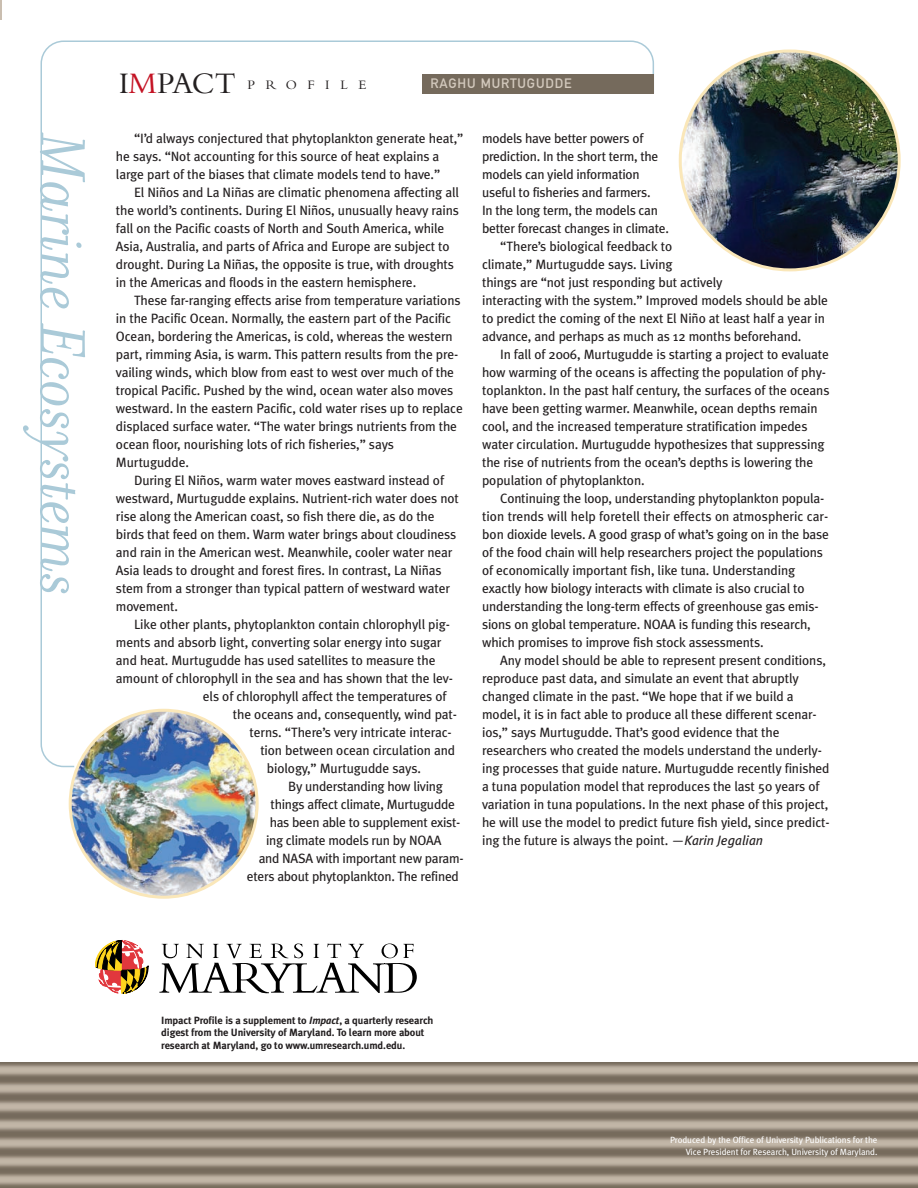
<style>
.page{position:relative;width:918px;height:1188px;background:#fff}
.page>*{position:absolute;margin:0;border:0;box-sizing:border-box;transform-origin:0 0}
.t1{font:italic 68.1px "Filosofia";letter-spacing:-.005em;color:#aacad8}
.t2{font:31.2px "Bembo";letter-spacing:-.02em;color:#231f20}
.t3{font:13.5px/18px "Meta Plus";letter-spacing:-.01em;color:#231f20}
.t4{font:13.5px "DIN Mittelschrift";letter-spacing:.06em;color:#d3c9bd}
.t5{font:13.5px "Bembo";letter-spacing:.785em;color:#231f20}
.t6{font:700 10.5px/12.6px "Meta Plus";letter-spacing:-.01em;color:#231f20}
.t7{font:9px/12px "Meta Plus";letter-spacing:-.01em;color:#fff;text-align:right}
.s1{color:#c41324}
.s2{font-style:italic}
</style>
<div class="page">
<img style="left:0;top:1063px;width:918px;height:125px">
<svg style="left:40px;top:40px;width:614px;height:727px"></svg>
<div style="left:74px;top:93px;width:617px;height:721px;background:#fff;border-radius:22px"></div>
<div style="left:422px;top:74px;width:232px;height:19px;background:#756a5c"></div>
<svg style="left:95px;top:941px;width:53px;height:52px"></svg>
<svg style="left:159px;top:944px;width:258px;height:50px"></svg>
<img style="left:679px;top:50px;width:222px;height:221px">
<hr style="left:0;top:0;width:2px;height:20px;background:#cabeb0">
<img style="left:69px;top:709px;width:190px;height:190px">
<h1 class="t1" style="left:105px;top:133px;width:466px;rotate:90deg">Marine Ecosystems</h1>
<h2 class="t2" style="left:119px;top:72px;width:118px">I<span class="s1">M</span>PACT</h2>
<p class="t5" style="left:248px;top:80px;width:120px">PROFILE</p>
<p class="t4" style="left:430px;top:79px;width:143px">RAGHU MURTUGUDDE</p>
<p class="t3" style="left:116px;top:130px;width:349px;text-indent:18px">“I’d always conjectured that phytoplankton generate heat,” he says. “Not accounting for this source of heat explains a large part of the biases that climate models tend to have.”</p>
<p class="t3" style="left:116px;top:184px;width:345px;text-indent:18px">El Niños and La Niñas are climatic phenomena affecting all the world’s continents. During El Niños, unusually heavy rains fall on the Pacific coasts of North and South America, while Asia, Australia, and parts of Africa and Europe are subject to drought. During La Niñas, the opposite is true, with droughts in the Americas and floods in the eastern hemisphere.</p>
<p class="t3" style="left:116px;top:292px;width:349px;text-indent:18px">These far-ranging effects arise from temperature variations in the Pacific Ocean. Normally, the eastern part of the Pacific Ocean, bordering the Americas, is cold, whereas the western part, rimming Asia, is warm. This pattern results from the pre&shy;vailing winds, which blow from east to west over much of the tropical Pacific. Pushed by the wind, ocean water also moves westward. In the eastern Pacific, cold water rises up to replace displaced surface water. “The water brings nutrients from the ocean floor, nourishing lots of rich fisheries,” says Murtugudde.</p>
<p class="t3" style="left:116px;top:472px;width:344px;text-indent:18px">During El Niños, warm water moves eastward instead of westward, Murtugudde explains. Nutrient-rich water does not rise along the American coast, so fish there die, as do the birds that feed on them. Warm water brings about cloudiness and rain in the American west. Meanwhile, cooler water near Asia leads to drought and forest fires. In contrast, La Niñas stem from a stronger than typical pattern of westward water movement.</p>
<p class="t3" style="left:134px;top:616px;width:317px">Like other plants, phytoplankton contain chlorophyll pig-</p>
<p class="t3" style="left:116px;top:634px;width:327px">ments and absorb light, converting solar energy into sugar</p>
<p class="t3" style="left:116px;top:652px;width:321px">and heat. Murtugudde has used satellites to measure the</p>
<p class="t3" style="left:116px;top:670px;width:339px">amount of chlorophyll in the sea and has shown that the lev-</p>
<p class="t3" style="left:203px;top:688px;width:245px">els of chlorophyll affect the temperatures of</p>
<p class="t3" style="left:233px;top:706px;width:226px">the oceans and, consequently, wind pat-</p>
<p class="t3" style="left:250px;top:724px;width:204px">terns. “There’s very intricate interac-</p>
<p class="t3" style="left:260px;top:742px;width:196px">tion between ocean circulation and</p>
<p class="t3" style="left:267px;top:760px;width:156px">biology,” Murtugudde says.</p>
<p class="t3" style="left:288px;top:778px;width:156px">By understanding how living</p>
<p class="t3" style="left:271px;top:796px;width:186px">things affect climate, Murtugudde</p>
<p class="t3" style="left:270px;top:814px;width:192px">has been able to supplement exist-</p>
<p class="t3" style="left:266px;top:832px;width:177px">ing climate models run by NOAA</p>
<p class="t3" style="left:259px;top:850px;width:207px">and NASA with important new param-</p>
<p class="t3" style="left:247px;top:868px;width:213px">eters about phytoplankton. The refined</p>
<p class="t3" style="left:482px;top:130px;width:163px">models have better powers of</p>
<p class="t3" style="left:482px;top:148px;width:178px">prediction. In the short term, the</p>
<p class="t3" style="left:482px;top:166px;width:159px">models can yield information</p>
<p class="t3" style="left:482px;top:184px;width:170px">useful to fisheries and farmers.</p>
<p class="t3" style="left:482px;top:202px;width:177px">In the long term, the models can</p>
<p class="t3" style="left:482px;top:220px;width:188px">better forecast changes in climate.</p>
<p class="t3" style="left:500px;top:238px;width:174px">“There’s biological feedback to</p>
<p class="t3" style="left:482px;top:256px;width:192px">climate,” Murtugudde says. Living</p>
<p class="t3" style="left:482px;top:274px;width:242px">things are “not just responding but actively</p>
<p class="t3" style="left:482px;top:292px;width:347px">interacting with the system.” Improved models should be able</p>
<p class="t3" style="left:482px;top:310px;width:345px">to predict the coming of the next El Niño at least half a year in</p>
<p class="t3" style="left:482px;top:328px;width:321px">advance, and perhaps as much as 12 months beforehand.</p>
<p class="t3" style="left:500px;top:346px;width:330px">In fall of 2006, Murtugudde is starting a project to evaluate</p>
<p class="t3" style="left:482px;top:364px;width:346px">how warming of the oceans is affecting the population of phy-</p>
<p class="t3" style="left:482px;top:382px;width:349px">toplankton. In the past half century, the surfaces of the oceans</p>
<p class="t3" style="left:482px;top:400px;width:337px">have been getting warmer. Meanwhile, ocean depths remain</p>
<p class="t3" style="left:482px;top:418px;width:327px">cool, and the increased temperature stratification impedes</p>
<p class="t3" style="left:482px;top:436px;width:344px">water circulation. Murtugudde hypothesizes that suppressing</p>
<p class="t3" style="left:482px;top:454px;width:333px">the rise of nutrients from the ocean’s depths is lowering the</p>
<p class="t3" style="left:482px;top:472px;width:164px">population of phytoplankton.</p>
<p class="t3" style="left:500px;top:490px;width:326px">Continuing the loop, understanding phytoplankton popula-</p>
<p class="t3" style="left:482px;top:508px;width:348px">tion trends will help foretell their effects on atmospheric car-</p>
<p class="t3" style="left:482px;top:526px;width:348px">bon dioxide levels. A good grasp of what’s going on in the base</p>
<p class="t3" style="left:482px;top:544px;width:343px">of the food chain will help researchers project the populations</p>
<p class="t3" style="left:482px;top:562px;width:315px">of economically important fish, like tuna. Understanding</p>
<p class="t3" style="left:482px;top:580px;width:324px">exactly how biology interacts with climate is also crucial to</p>
<p class="t3" style="left:482px;top:598px;width:338px">understanding the long-term effects of greenhouse gas emis-</p>
<p class="t3" style="left:482px;top:616px;width:330px">sions on global temperature. NOAA is funding this research,</p>
<p class="t3" style="left:482px;top:634px;width:283px">which promises to improve fish stock assessments.</p>
<p class="t3" style="left:500px;top:652px;width:327px">Any model should be able to represent present conditions,</p>
<p class="t3" style="left:482px;top:670px;width:318px">reproduce past data, and simulate an event that abruptly</p>
<p class="t3" style="left:482px;top:688px;width:313px">changed climate in the past. “We hope that if we build a</p>
<p class="t3" style="left:482px;top:706px;width:336px">model, it is in fact able to produce all these different scenar-</p>
<p class="t3" style="left:482px;top:724px;width:299px">ios,” says Murtugudde. That’s good evidence that the</p>
<p class="t3" style="left:482px;top:742px;width:341px">researchers who created the models understand the underly-</p>
<p class="t3" style="left:482px;top:760px;width:349px">ing processes that guide nature. Murtugudde recently finished</p>
<p class="t3" style="left:482px;top:778px;width:339px">a tuna population model that reproduces the last 50 years of</p>
<p class="t3" style="left:482px;top:796px;width:348px">variation in tuna populations. In the next phase of this project,</p>
<p class="t3" style="left:482px;top:814px;width:349px">he will use the model to predict future fish yield, since predict-</p>
<p class="t3" style="left:482px;top:832px;width:283px">ing the future is always the point. <span class="s2">—Karin Jegalian</span></p>
<p class="t6" style="left:161px;top:1014px;width:274px">Impact Profile is a supplement to <span class="s2">Impact</span>, a quarterly research digest from the University of Maryland. To learn more about research at Maryland, go to www.umresearch.umd.edu.</p>
<p class="t7" style="left:670px;top:1134px;width:209px">Produced by the Office of University Publications for the<br>Vice President for Research, University of Maryland.</p>
</div>
